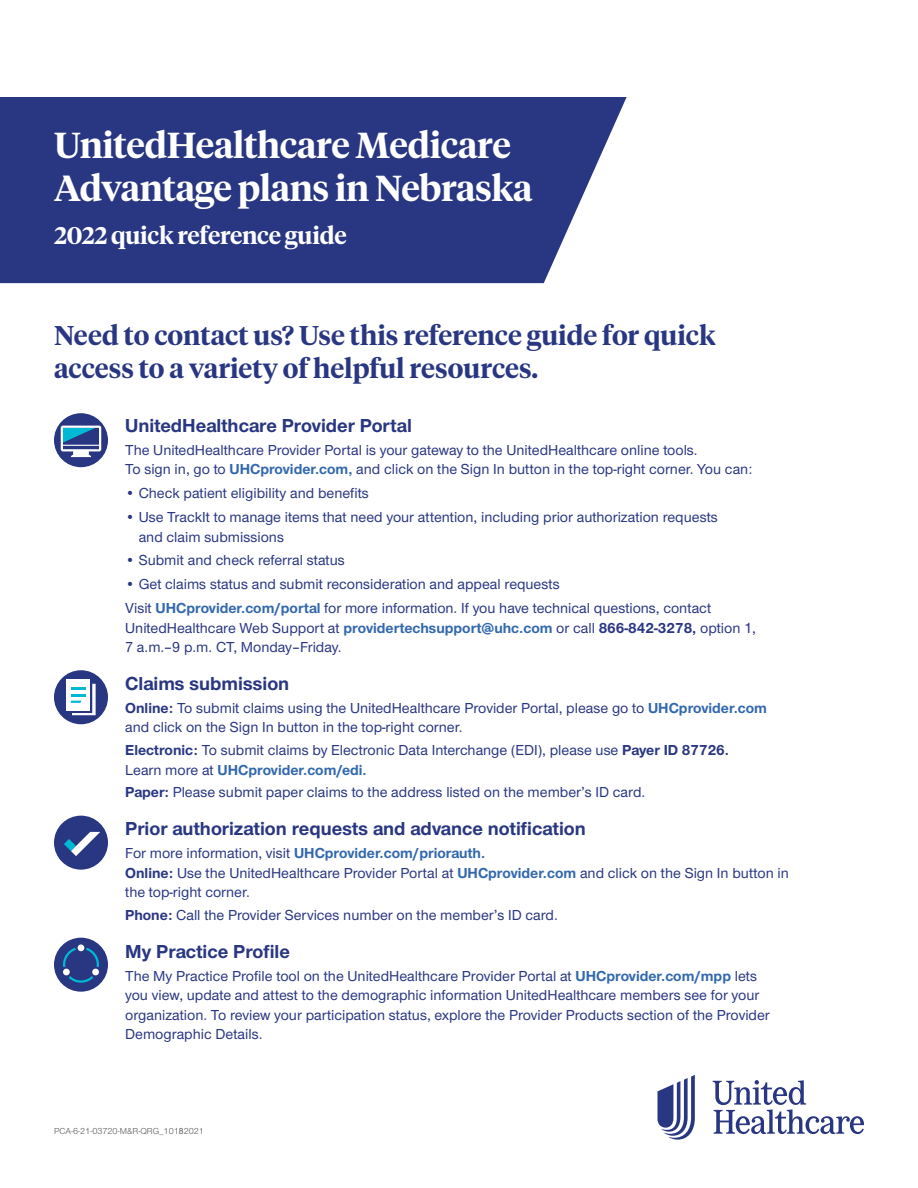
<style>
.page{position:relative;width:918px;height:1188px;background:#fff}
.page>*{position:absolute;margin:0;border:0;box-sizing:border-box;transform-origin:0 0}
.t1{font:600 36px/43.2px "UHC Serif Headline";letter-spacing:-.01em;color:#fff}
.t2{font:600 27px/32.4px "UHC Serif Headline";color:#293682}
.t3{font:600 24px "UHC Serif Headline";letter-spacing:-.01em;color:#fff}
.t4{font:700 19.5px "UHC Sans";color:#293682}
.t5{font:500 15px/19.5px "UHC Sans";color:#293682}
.t6{font:9px "UHC Sans";color:#58595b}
.s1{font-weight:700;color:#3268ad}
.s2{font-weight:700}
</style>
<div class="page">
<div style="left:0;top:97px;width:627px;height:186px;background:#293682"></div>
<svg style="left:54px;top:413px;width:54px;height:54px"></svg>
<svg style="left:61px;top:426px;width:40px;height:31px"></svg>
<div style="left:54px;top:670px;width:54px;height:54px;background:#293682;border-radius:50%"></div>
<div style="left:66px;top:679px;width:24px;height:32px;background:#fff"></div>
<svg style="left:71px;top:684px;width:25px;height:31px"></svg>
<div style="left:54px;top:816px;width:54px;height:54px;background:#293682;border-radius:50%"></div>
<svg style="left:64px;top:832px;width:36px;height:24px"></svg>
<div style="left:54px;top:938px;width:54px;height:54px;background:#293682;border-radius:50%"></div>
<div style="left:78px;top:944px;width:6px;height:7px;background:#fff;border-radius:50%"></div>
<svg style="left:63px;top:948px;width:36px;height:35px"></svg>
<svg style="left:657px;top:1075px;width:38px;height:65px"></svg>
<svg style="left:713px;top:1080px;width:151px;height:54px"></svg>
<h1 class="t1" style="left:54px;top:122px;width:480px">UnitedHealthcare Medicare<br>Advantage plans in Nebraska</h1>
<h3 class="t3" style="left:54px;top:219px;width:294px">2022 quick reference guide</h3>
<h2 class="t2" style="left:54px;top:318px;width:663px">Need to contact us? Use this reference guide for quick access to a variety of helpful resources.</h2>
<h3 class="t4" style="left:125px;top:413px;width:288px">UnitedHealthcare Provider Portal</h3>
<p class="t5" style="left:125px;top:440px;width:629px">The UnitedHealthcare Provider Portal is your gateway to the UnitedHealthcare online tools.<br>To sign in, go to <span class="s1">UHCprovider.com,</span> and click on the Sign In button in the top-right corner. You can:</p>
<p class="t5" style="left:125px;top:483px;width:245px">• Check patient eligibility and benefits</p>
<p class="t5" style="left:139px;top:507px;width:581px;text-indent:-14px">• Use TrackIt to manage items that need your attention, including prior authorization requests and claim submissions</p>
<p class="t5" style="left:125px;top:550px;width:221px">• Submit and check referral status</p>
<p class="t5" style="left:125px;top:572px;width:588px;line-height:23.9px">• Get claims status and submit reconsideration and appeal requests<br>Visit <span class="s1">UHCprovider.com/portal</span> for more information. If you have technical questions, contact</p>
<p class="t5" style="left:125px;top:617px;width:632px">UnitedHealthcare Web Support at <span class="s1">providertechsupport@uhc.com</span> or call <span class="s2">866-842-3278,</span> option 1,<br>7 a.m.‒9 p.m. CT, Monday‒Friday.</p>
<h3 class="t4" style="left:125px;top:670px;width:166px">Claims submission</h3>
<p class="t5" style="left:125px;top:697px;width:643px"><span class="s2">Online:</span> To submit claims using the UnitedHealthcare Provider Portal, please go to <span class="s1">UHCprovider.com </span>and click on the Sign In button in the top-right corner.</p>
<p class="t5" style="left:125px;top:740px;width:605px"><span class="s2">Electronic:</span> To submit claims by Electronic Data Interchange (EDI), please use <span class="s2">Payer ID 87726.<br></span>Learn more at <span class="s1">UHCprovider.com/edi.</span></p>
<p class="t5" style="left:125px;top:782px;width:521px"><span class="s2">Paper:</span> Please submit paper claims to the address listed on the member’s ID card.</p>
<h3 class="t4" style="left:125px;top:816px;width:462px">Prior authorization requests and advance notification</h3>
<p class="t5" style="left:125px;top:843px;width:665px">For more information, visit <span class="s1">UHCprovider.com/priorauth.<br></span><span class="s2">Online:</span> Use the UnitedHealthcare Provider Portal at <span class="s1">UHCprovider.com</span> and click on the Sign In button in the top-right corner.</p>
<p class="t5" style="left:125px;top:905px;width:434px"><span class="s2">Phone:</span> Call the Provider Services number on the member’s ID card.</p>
<h3 class="t4" style="left:125px;top:938px;width:166px">My Practice Profile</h3>
<p class="t5" style="left:125px;top:965px;width:646px">The My Practice Profile tool on the UnitedHealthcare Provider Portal at <span class="s1">UHCprovider.com/mpp</span> lets you view, update and attest to the demographic information UnitedHealthcare members see for your organization. To review your participation status, explore the Provider Products section of the Provider Demographic Details.</p>
<p class="t6" style="left:54px;top:1125px;width:151px">PCA-6-21-03720-M&amp;R-QRG_10182021</p>
</div>
